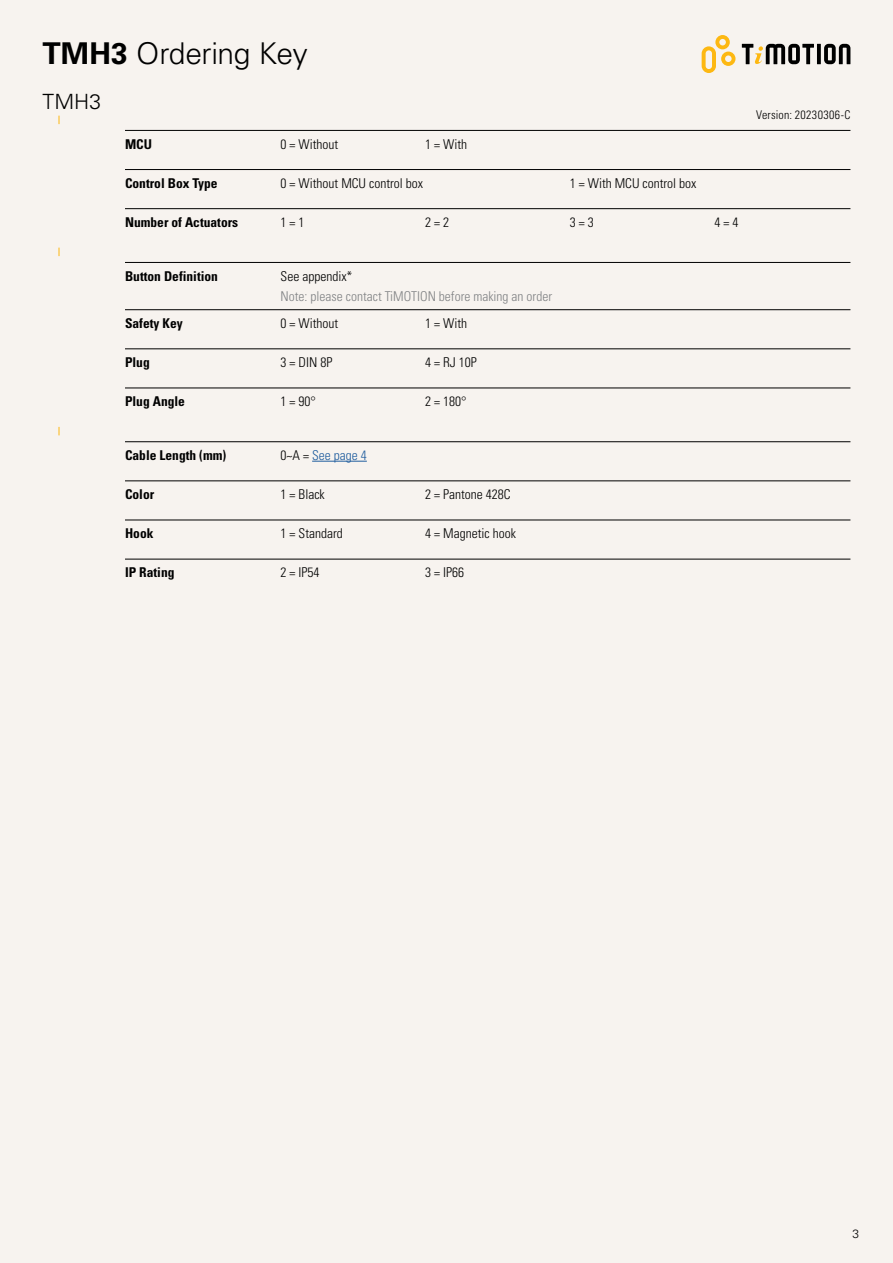
<style>
.page{position:relative;width:893px;height:1263px;background:#f7f3ef}
.page>*{position:absolute;margin:0;border:0;box-sizing:border-box;transform-origin:0 0}
.t1{font:300 30px "Univers LT Std";letter-spacing:-.015em;color:#000}
.t2{font:300 21px "Univers LT Std";color:#000}
.t3{font:300 condensed 13.5px "Univers LT Std";color:#000}
.t4{font:700 condensed 13.5px "Univers LT Std";color:#000}
.t5{font:300 condensed 13.5px "Univers LT Std";color:#808284}
.t6{font:300 condensed 13.5px "Univers LT Std";color:#205d9e}
.t7{font:300 condensed 12px "Univers LT Std";letter-spacing:.03em;color:#000}
.t8{font:300 12px "Univers LT Std";color:#000}
.s1{font-weight:700}
.s2{color:#000}
</style>
<div class="page">
<svg style="left:702px;top:35px;width:33px;height:38px"></svg>
<svg style="left:817px;top:44px;width:4px;height:20px"></svg>
<svg style="left:824px;top:44px;width:26px;height:20px"></svg>
<svg style="left:742px;top:44px;width:72px;height:20px"></svg>
<hr style="left:125px;top:169px;width:725px;height:1px;background:#000">
<hr style="left:125px;top:130px;width:725px;height:1px;background:#000">
<hr style="left:125px;top:309px;width:725px;height:1px;background:#000">
<hr style="left:125px;top:388px;width:725px;height:1px;background:#000">
<hr style="left:125px;top:441px;width:725px;height:1px;background:#000">
<hr style="left:125px;top:481px;width:725px;height:1px;background:#000">
<hr style="left:125px;top:559px;width:725px;height:1px;background:#000">
<hr style="left:125px;top:520px;width:725px;height:1px;background:#000">
<hr style="left:125px;top:349px;width:725px;height:1px;background:#000">
<hr style="left:312px;top:461px;width:55px;height:1px;background:#205d9e">
<hr style="left:125px;top:208px;width:725px;height:1px;background:#000">
<hr style="left:125px;top:262px;width:725px;height:1px;background:#000">
<h1 class="t1" style="left:43px;top:36px;width:267px"><span class="s1">TMH3</span> Ordering Key</h1>
<h2 class="t2" style="left:43px;top:89px;width:60px">TMH3</h2>
<p class="t4" style="left:125px;top:135px;width:28px">MCU</p>
<p class="t3" style="left:281px;top:136px;width:59px">0 = Without</p>
<p class="t3" style="left:425px;top:136px;width:43px">1 = With</p>
<p class="t4" style="left:125px;top:175px;width:94px">Control Box Type</p>
<p class="t3" style="left:281px;top:175px;width:144px">0 = Without MCU control box</p>
<p class="t3" style="left:570px;top:175px;width:128px">1 = With MCU control box</p>
<p class="t4" style="left:125px;top:214px;width:115px">Number of Actuators</p>
<p class="t3" style="left:281px;top:214px;width:25px">1 = 1</p>
<p class="t3" style="left:425px;top:214px;width:25px">2 = 2</p>
<p class="t3" style="left:570px;top:214px;width:25px">3 = 3</p>
<p class="t3" style="left:714px;top:214px;width:25px">4 = 4</p>
<p class="t4" style="left:125px;top:267px;width:95px">Button Definition</p>
<p class="t3" style="left:281px;top:268px;width:73px">See appendix*</p>
<p class="t5" style="left:281px;top:288px;width:273px">Note: please contact TiMOTION before making an order</p>
<p class="t4" style="left:125px;top:315px;width:59px">Safety Key</p>
<p class="t3" style="left:281px;top:315px;width:59px">0 = Without</p>
<p class="t3" style="left:425px;top:315px;width:43px">1 = With</p>
<p class="t4" style="left:125px;top:354px;width:26px">Plug</p>
<p class="t3" style="left:281px;top:354px;width:53px">3 = DIN 8P</p>
<p class="t3" style="left:425px;top:354px;width:53px">4 = RJ 10P</p>
<p class="t4" style="left:125px;top:393px;width:62px">Plug Angle</p>
<p class="t3" style="left:281px;top:393px;width:37px">1 = 90°</p>
<p class="t3" style="left:425px;top:393px;width:43px">2 = 180°</p>
<p class="t4" style="left:125px;top:447px;width:103px">Cable Length (mm)</p>
<p class="t6" style="left:281px;top:447px;width:88px"><span class="s2">0~A =</span> See page 4</p>
<p class="t4" style="left:125px;top:486px;width:31px">Color</p>
<p class="t3" style="left:281px;top:486px;width:46px">1 = Black</p>
<p class="t3" style="left:425px;top:486px;width:87px">2 = Pantone 428C</p>
<p class="t4" style="left:125px;top:525px;width:30px">Hook</p>
<p class="t3" style="left:281px;top:525px;width:64px">1 = Standard</p>
<p class="t3" style="left:425px;top:525px;width:92px">4 = Magnetic hook</p>
<p class="t4" style="left:125px;top:564px;width:51px">IP Rating</p>
<p class="t3" style="left:281px;top:564px;width:40px">2 = IP54</p>
<p class="t3" style="left:425px;top:564px;width:40px">3 = IP66</p>
<p class="t7" style="left:756px;top:108px;width:96px">Version: 20230306-C</p>
<p class="t8" style="left:852px;top:1226px;width:8px">3</p>
</div>
